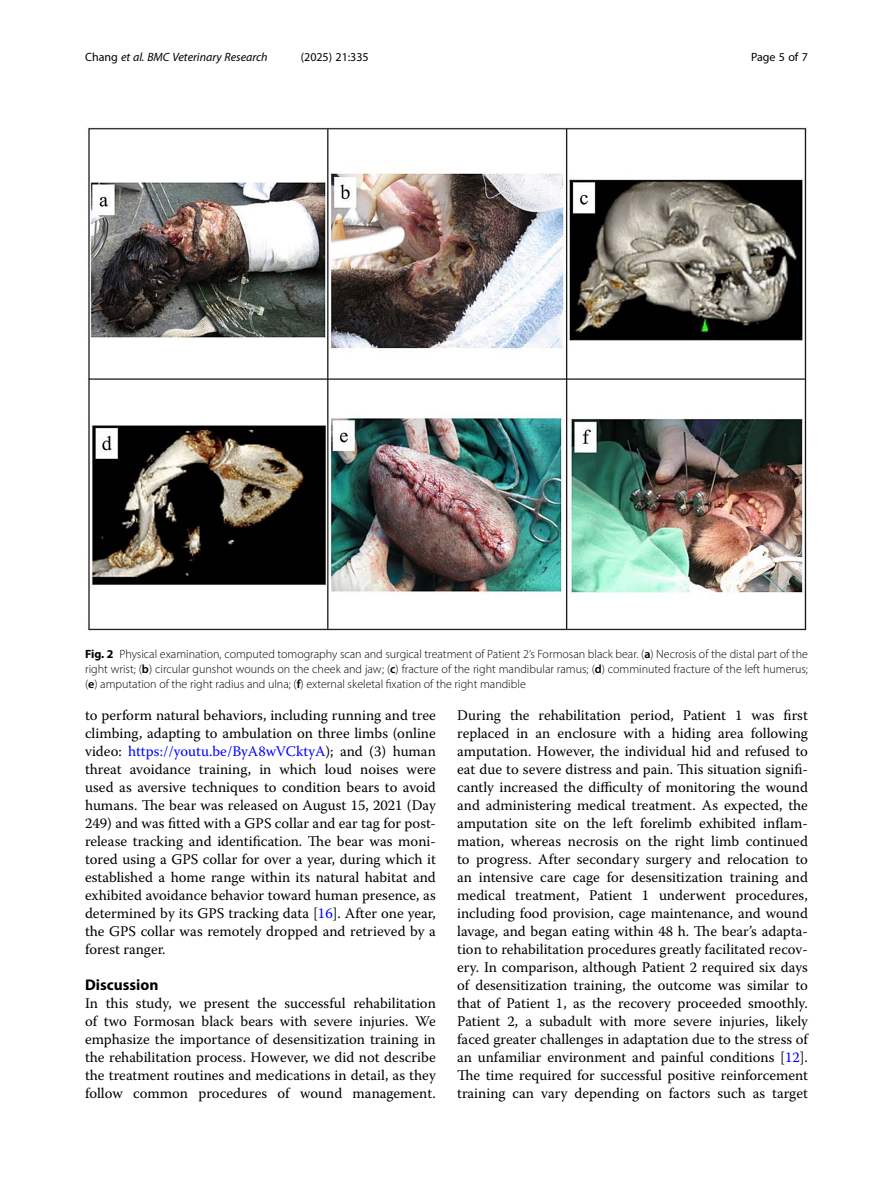
<style>
.page{position:relative;width:893px;height:1191px;background:#fff}
.page>*{position:absolute;margin:0;border:0;box-sizing:border-box;transform-origin:0 0}
.Head_1{font:700 15.45px "Myriad Pro";color:#000}
.Body_Text{font:14.7px/18px "Warnock Pro";color:#000;text-align:justify}
.Body_Text_Indent{font:14.7px/18px "Warnock Pro";color:#000;text-align:justify}
.Figure_Caption{font:300 12px/15px "Myriad Pro";color:#000;text-align:justify}
.t1{font:italic 12px "Myriad Pro";color:#000}
.t2{font:12px "Myriad Pro";color:#000}
.s1{font-style:normal}
.s2{font-weight:700}
.s3{font-weight:600}
.s4{color:#00f}
</style>
<div class="page">
<img style="left:88px;top:127px;width:719px;height:504px">
<p class="t1" style="left:85px;top:50px;width:184px"><span class="s1">Chang</span> et al. BMC Veterinary Research</p>
<p class="t2" style="left:301px;top:50px;width:70px">(2025) 21:335</p>
<p class="t2" style="left:751px;top:50px;width:58px">Page 5 of 7</p>
<p class="Figure_Caption" style="left:85px;top:646px;width:724px"><span class="s2">Fig. 2</span> Physical examination, computed tomography scan and surgical treatment of Patient 2’s Formosan black bear. (<span class="s3">a</span>) Necrosis of the distal part of the right wrist; (<span class="s3">b</span>) circular gunshot wounds on the cheek and jaw; (<span class="s3">c</span>) fracture of the right mandibular ramus; (<span class="s3">d</span>) comminuted fracture of the left humerus; (<span class="s3">e</span>) amputation of the right radius and ulna; (<span class="s3">f</span>) external skeletal fixation of the right mandible</p>
<p class="Body_Text_Indent" style="left:85px;top:706px;width:352px">to perform natural behaviors, including running and tree climbing, adapting to ambulation on three limbs (online video: <span class="s4">https://youtu.be/ByA8wVCktyA</span>); and (3) human threat avoidance training, in which loud noises were used as aversive techniques to condition bears to avoid humans. The bear was released on August 15, 2021 (Day 249) and was fitted with a GPS collar and ear tag for post&shy;release tracking and identification. The bear was moni&shy;tored using a GPS collar for over a year, during which it established a home range within its natural habitat and exhibited avoidance behavior toward human presence, as determined by its GPS tracking data [<span class="s4">16</span>]. After one year, the GPS collar was remotely dropped and retrieved by a forest ranger.</p>
<p class="Head_1" style="left:85px;top:975px;width:75px">Discussion</p>
<p class="Body_Text" style="left:85px;top:994px;width:352px">In this study, we present the successful rehabilitation of two Formosan black bears with severe injuries. We emphasize the importance of desensitization training in the rehabilitation process. However, we did not describe the treatment routines and medications in detail, as they follow common procedures of wound management.</p>
<p class="Body_Text" style="left:457px;top:706px;width:352px">During the rehabilitation period, Patient 1 was first replaced in an enclosure with a hiding area following amputation. However, the individual hid and refused to eat due to severe distress and pain. This situation signifi&shy;cantly increased the difficulty of monitoring the wound and administering medical treatment. As expected, the amputation site on the left forelimb exhibited inflam&shy;mation, whereas necrosis on the right limb continued to progress. After secondary surgery and relocation to an intensive care cage for desensitization training and medical treatment, Patient 1 underwent procedures, including food provision, cage maintenance, and wound lavage, and began eating within 48 h. The bear’s adapta&shy;tion to rehabilitation procedures greatly facilitated recov&shy;ery. In comparison, although Patient 2 required six days of desensitization training, the outcome was similar to that of Patient 1, as the recovery proceeded smoothly.<br>Patient 2, a subadult with more severe injuries, likely faced greater challenges in adaptation due to the stress of an unfamiliar environment and painful conditions [<span class="s4">12</span>].<br>The time required for successful positive reinforcement training can vary depending on factors such as target</p>
</div>
